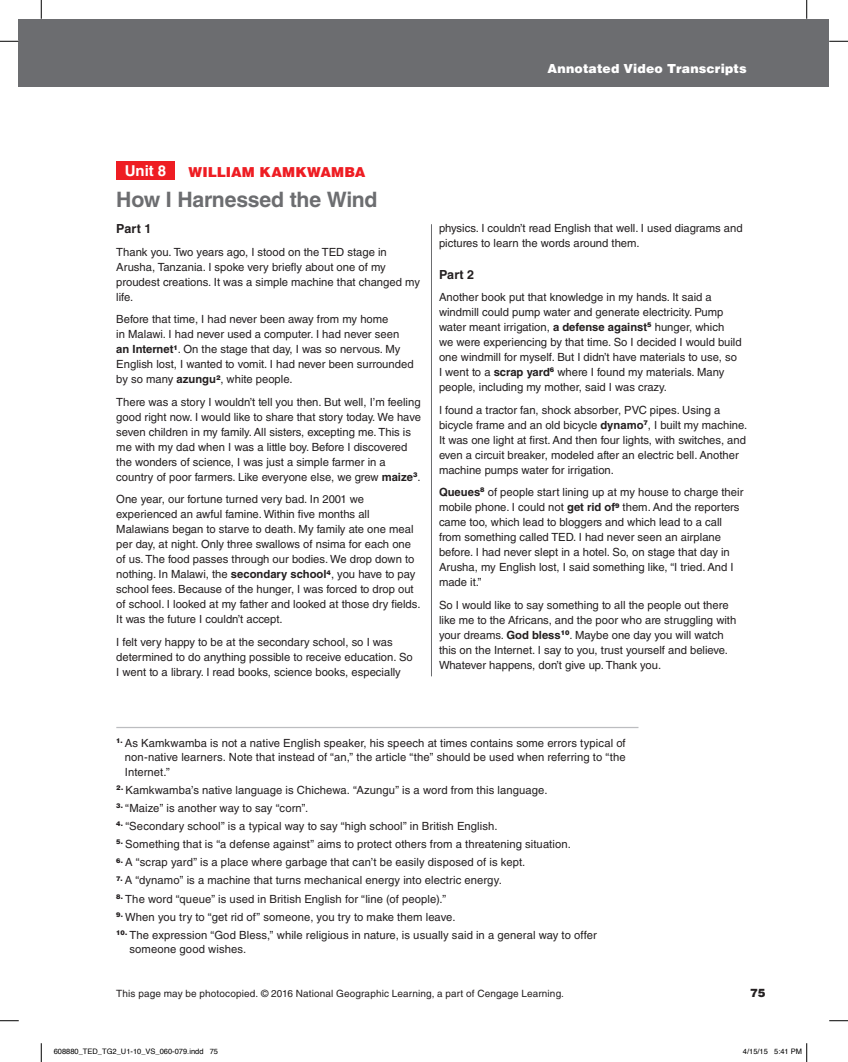
<style>
.page{position:relative;width:848px;height:1062px;background:#fff}
.page>*{position:absolute;margin:0;border:0;box-sizing:border-box;transform-origin:0 0}
.t1{font:700 21.25px "Helvetica LT Std";letter-spacing:-.01em;color:#6c6d70}
.t2{font:700 15px "Helvetica LT Std";color:#fff}
.t3{font:900 13.75px "Helvetica LT Std";letter-spacing:.005em;color:#ee1d23}
.t4{font:900 12.5px "Helvetica LT Std";letter-spacing:.01em;color:#fff}
.t5{font:700 12.5px "Helvetica LT Std";letter-spacing:.005em;color:#231f20}
.t6{font:900 11.5px "Helvetica LT Std";color:#231f20}
.t7{font:11.25px/15px "Helvetica LT Std";color:#231f20}
.t8{font:10px "Helvetica LT Std";letter-spacing:.015em;color:#231f20}
.t9{font:7.5px "Helvetica";color:#000}
.s1{font-weight:700}
</style>
<div class="page">
<div style="left:19px;top:19px;width:810px;height:67px;background:#6c6d70"></div>
<div style="left:116px;top:161px;width:59px;height:18px;background:#ee1d23"></div>
<hr style="left:431px;top:224px;width:1px;height:452px;background:#6c6d70">
<hr style="left:116px;top:726px;width:522px;height:2px;background:#bcbdc0">
<svg style="left:0;top:40px;width:19px;height:2px"></svg>
<svg style="left:829px;top:40px;width:19px;height:2px"></svg>
<svg style="left:0;top:1020px;width:19px;height:1px"></svg>
<svg style="left:829px;top:1020px;width:19px;height:1px"></svg>
<svg style="left:40px;top:0;width:2px;height:19px"></svg>
<svg style="left:40px;top:1043px;width:2px;height:18px"></svg>
<svg style="left:806px;top:0;width:1px;height:19px"></svg>
<svg style="left:806px;top:1043px;width:1px;height:18px"></svg>
<p class="t4" style="left:547px;top:61px;width:200px">Annotated Video Transcripts</p>
<h2 class="t2" style="left:125px;top:161px;width:43px">Unit 8</h2>
<p class="t3" style="left:188px;top:163px;width:178px">WILLIAM KAMKWAMBA</p>
<h1 class="t1" style="left:116px;top:186px;width:263px">How I Harnessed the Wind</h1>
<p class="t5" style="left:116px;top:221px;width:37px">Part 1</p>
<p class="t7" style="left:116px;top:244px;width:305px">Thank you. Two years ago, I stood on the TED stage in Arusha, Tanzania. I spoke very briefly about one of my proudest creations. It was a simple machine that changed my life.</p>
<p class="t7" style="left:116px;top:312px;width:299px">Before that time, I had never been away from my home<br>in Malawi. I had never used a computer. I had never seen <span class="s1">an Internet</span><sup>1</sup>. On the stage that day, I was so nervous. My English lost, I wanted to vomit. I had never been surrounded by so many <span class="s1">azungu</span><sup>2</sup>, white people.</p>
<p class="t7" style="left:116px;top:394px;width:306px">There was a story I wouldn’t tell you then. But well, I’m feeling good right now. I would like to share that story today. We have seven children in my family. All sisters, excepting me. This is me with my dad when I was a little boy. Before I discovered the wonders of science, I was just a simple farmer in a country of poor farmers. Like everyone else, we grew <span class="s1">maize</span><sup>3</sup>.</p>
<p class="t7" style="left:116px;top:492px;width:305px">One year, our fortune turned very bad. In 2001 we experienced an awful famine. Within five months all Malawians began to starve to death. My family ate one meal per day, at night. Only three swallows of nsima for each one of us. The food passes through our bodies. We drop down to nothing. In Malawi, the <span class="s1">secondary school</span><sup>4</sup>, you have to pay school fees. Because of the hunger, I was forced to drop out of school. I looked at my father and looked at those dry fields.<br>It was the future I couldn’t accept.</p>
<p class="t7" style="left:116px;top:634px;width:298px">I felt very happy to be at the secondary school, so I was determined to do anything possible to receive education. So<br>I went to a library. I read books, science books, especially</p>
<p class="t7" style="left:439px;top:221px;width:305px">physics. I couldn’t read English that well. I used diagrams and pictures to learn the words around them.</p>
<p class="t5" style="left:439px;top:266px;width:37px">Part 2</p>
<p class="t7" style="left:439px;top:289px;width:304px">Another book put that knowledge in my hands. It said a windmill could pump water and generate electricity. Pump water meant irrigation, <span class="s1">a defense against</span><sup>5</sup> hunger, which<br>we were experiencing by that time. So I decided I would build one windmill for myself. But I didn’t have materials to use, so I went to a <span class="s1">scrap yard</span><sup>6</sup> where I found my materials. Many people, including my mother, said I was crazy.</p>
<p class="t7" style="left:439px;top:402px;width:310px">I found a tractor fan, shock absorber, PVC pipes. Using a bicycle frame and an old bicycle <span class="s1">dynamo</span><sup>7</sup>, I built my machine.<br>It was one light at first. And then four lights, with switches, and even a circuit breaker, modeled after an electric bell. Another machine pumps water for irrigation.</p>
<p class="t7" style="left:439px;top:484px;width:306px"><span class="s1">Queues</span><sup>8</sup> of people start lining up at my house to charge their mobile phone. I could not <span class="s1">get rid of</span><sup>9</sup> them. And the reporters came too, which lead to bloggers and which lead to a call from something called TED. I had never seen an airplane before. I had never slept in a hotel. So, on stage that day in Arusha, my English lost, I said something like, “I tried. And I made it.”</p>
<p class="t7" style="left:439px;top:597px;width:299px">So I would like to say something to all the people out there like me to the Africans, and the poor who are struggling with your dreams. <span class="s1">God bless</span><sup>10</sup>. Maybe one day you will watch this on the Internet. I say to you, trust yourself and believe.<br>Whatever happens, don’t give up. Thank you.</p>
<p class="t7" style="left:125px;top:735px;width:502px;line-height:14.4px;text-align:justify;text-indent:-9px"><sup>1.</sup> As Kamkwamba is not a native English speaker, his speech at times contains some errors typical of non-native learners. Note that instead of “an,” the article “the” should be used when referring to “the Internet.”</p>
<p class="t7" style="left:116px;top:782px;width:432px"><sup>2.</sup> Kamkwamba’s native language is Chichewa. “Azungu” is a word from this language.</p>
<p class="t7" style="left:116px;top:800px;width:193px"><sup>3.</sup> “Maize” is another way to say “corn”.</p>
<p class="t7" style="left:116px;top:818px;width:382px"><sup>4.</sup> “Secondary school” is a typical way to say “high school” in British English.</p>
<p class="t7" style="left:116px;top:836px;width:456px"><sup>5.</sup> Something that is “a defense against” aims to protect others from a threatening situation.</p>
<p class="t7" style="left:116px;top:854px;width:410px"><sup>6.</sup> A “scrap yard” is a place where garbage that can’t be easily disposed of is kept.</p>
<p class="t7" style="left:116px;top:872px;width:387px"><sup>7.</sup> A “dynamo” is a machine that turns mechanical energy into electric energy.</p>
<p class="t7" style="left:116px;top:891px;width:331px"><sup>8.</sup> The word “queue” is used in British English for “line (of people).”</p>
<p class="t7" style="left:116px;top:909px;width:341px"><sup>9.</sup> When you try to “get rid of” someone, you try to make them leave.</p>
<p class="t7" style="left:129px;top:927px;width:469px;line-height:14.4px;text-indent:-13px"><sup>10.</sup> The expression “God Bless,” while religious in nature, is usually said in a general way to offer someone good wishes.</p>
<p class="t8" style="left:116px;top:987px;width:449px">This page may be photocopied. © 2016 National Geographic Learning, a part of Cengage Learning.</p>
<p class="t6" style="left:750px;top:985px;width:17px">75</p>
<p class="t9" style="left:54px;top:1045px;width:166px">608880_TED_TG2_U1-10_VS_060-079.indd 75</p>
<p class="t9" style="left:742px;top:1045px;width:61px">4/15/15 5:41 PM</p>
</div>
